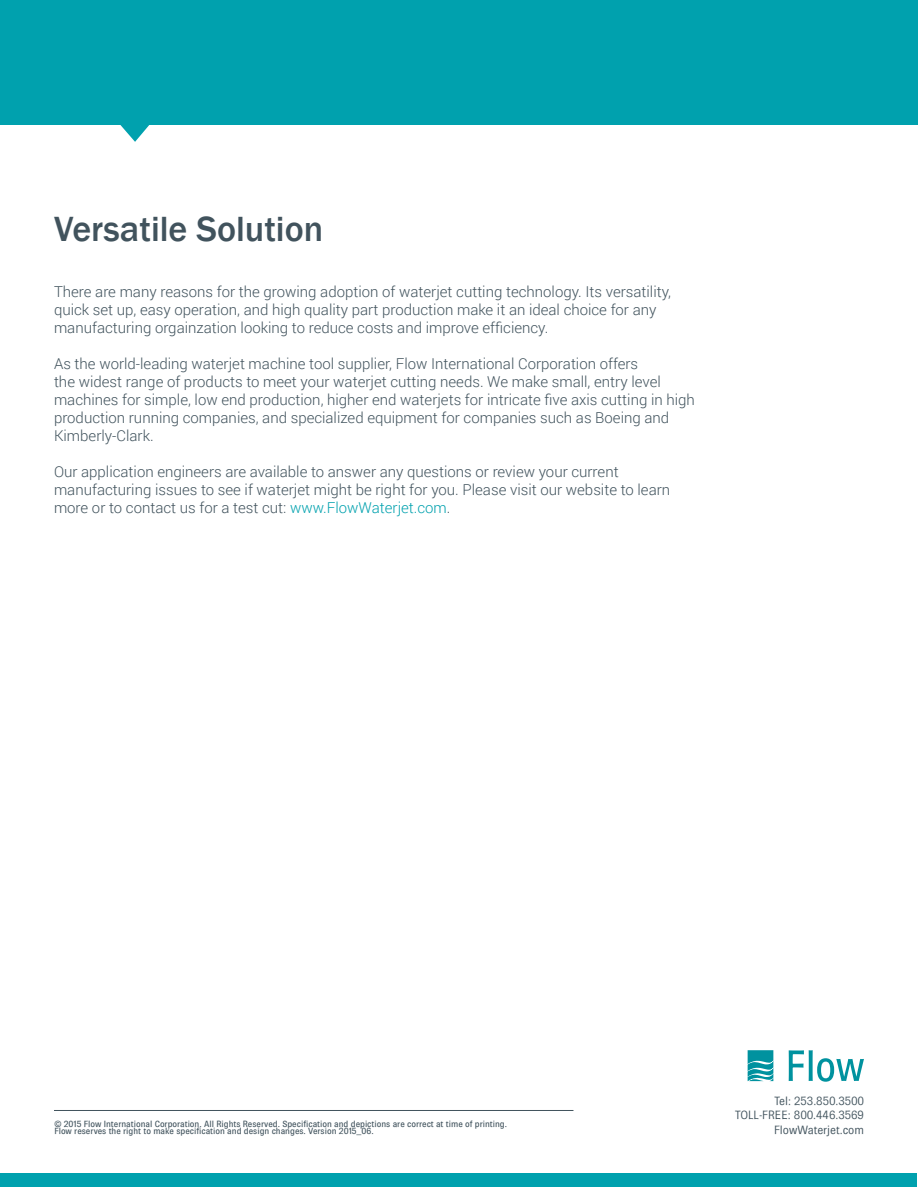
<style>
.page{position:relative;width:918px;height:1188px;background:#fff}
.page>*{position:absolute;margin:0;border:0;box-sizing:border-box;transform-origin:0 0}
.t1{font:500 36px "Franklin Gothic";color:#41535d}
.t2{font:300 15px/18px "Roboto";color:#41535d}
.t3{font:300 12px/14.4px "Brown";color:#41535d;text-align:right}
.t4{font:9px/7.5px "Brown";color:#41535d}
.s1{color:#00a1ae}
</style>
<div class="page">
<svg style="left:748px;top:1050px;width:25px;height:31px"></svg>
<svg style="left:789px;top:1050px;width:75px;height:32px"></svg>
<hr style="left:54px;top:1110px;width:519px;height:1px;background:#41535d">
<div style="left:1px;top:1174px;width:916px;height:13px;background:#00a1ae"></div>
<div style="left:0;top:0;width:918px;height:124px;background:#00a1ae"></div>
<svg style="left:118px;top:124px;width:34px;height:18px"></svg>
<h1 class="t1" style="left:54px;top:207px;width:271px">Versatile Solution</h1>
<p class="t2" style="left:54px;top:283px;width:619px">There are many reasons for the growing adoption of waterjet cutting technology. Its versatility, quick set up, easy operation, and high quality part production make it an ideal choice for any manufacturing orgainzation looking to reduce costs and improve efficiency.</p>
<p class="t2" style="left:54px;top:355px;width:642px">As the world-leading waterjet machine tool supplier, Flow International Corporation offers<br>the widest range of products to meet your waterjet cutting needs. We make small, entry level machines for simple, low end production, higher end waterjets for intricate five axis cutting in high production running companies, and specialized equipment for companies such as Boeing and Kimberly-Clark.</p>
<p class="t2" style="left:54px;top:463px;width:618px">Our application engineers are available to answer any questions or review your current manufacturing issues to see if waterjet might be right for you. Please visit our website to learn more or to contact us for a test cut: <span class="s1">www.FlowWaterjet.com</span>.</p>
<p class="t4" style="left:54px;top:1120px;width:454px">© 2015 Flow International Corporation. All Rights Reserved. Specification and depictions are correct at time of printing.<br>Flow reserves the right to make specification and design changes. Version 2015_06.</p>
<p class="t3" style="left:735px;top:1094px;width:130px">Tel: 253.850.3500<br>TOLL-FREE: 800.446.3569<br>FlowWaterjet.com</p>
</div>
